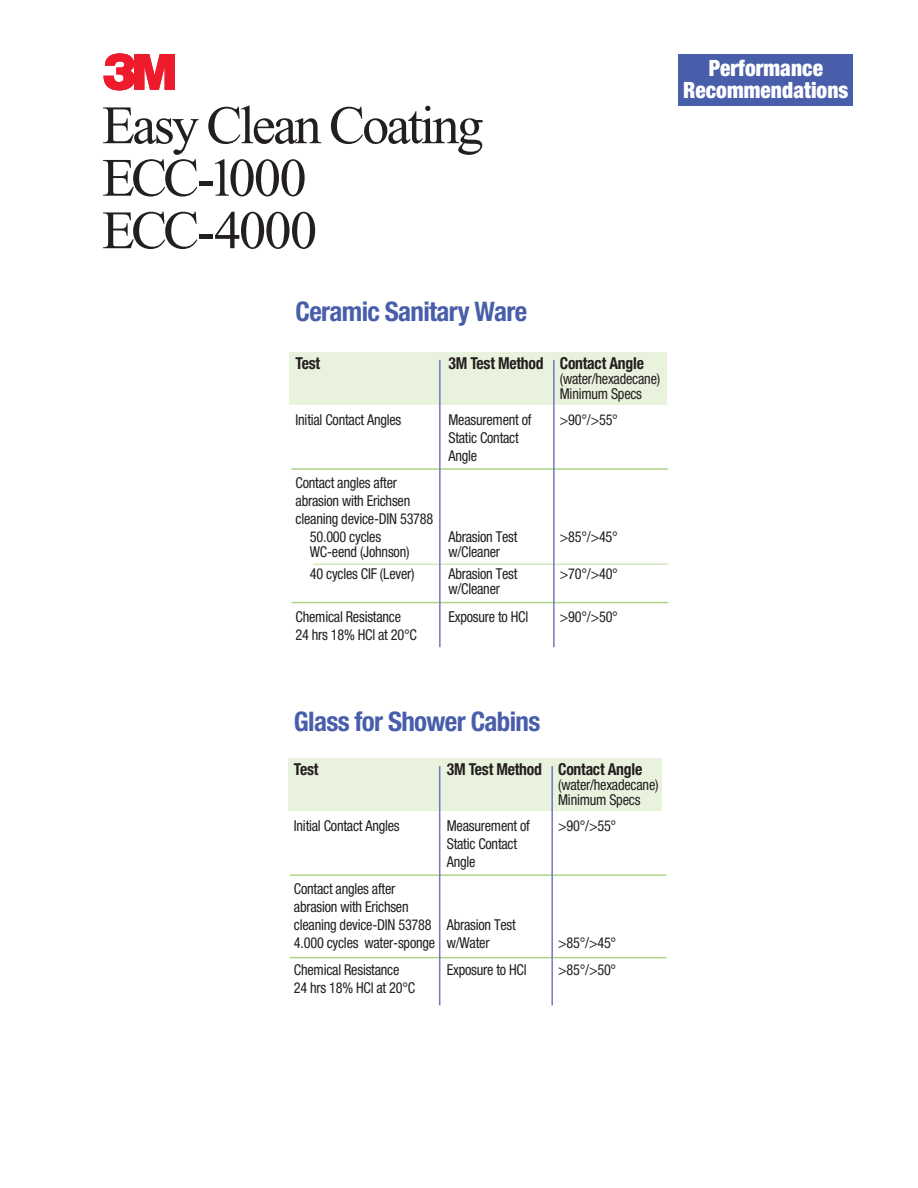
<style>
.page{position:relative;width:918px;height:1188px;background:#fff}
.page>*{position:absolute;margin:0;border:0;box-sizing:border-box;transform-origin:0 0}
.t1{font:54px/52.5px "Times New Roman";letter-spacing:-.05em;color:#231f1f}
.t2{font:54px "Logo 3 Mv 3 ps";color:#ee1b2d}
.t3{font:700 condensed 27px "Helvetica Neue";letter-spacing:-.025em;color:#495eaa}
.t4{font:900 condensed 22.5px/22.5px "Helvetica Neue";letter-spacing:.005em;color:#fff;text-align:center;scale:.95 1}
.t5{font:700 condensed 16.5px "Helvetica Neue";letter-spacing:-.015em;color:#231f1f;scale:.95 1}
.t6{font:condensed 15px/18px "Helvetica Neue";letter-spacing:-.015em;color:#231f1f;scale:.95 1}
</style>
<div class="page">
<div style="left:289px;top:352px;width:378px;height:52px;background:#e9f2dd"></div>
<div style="left:678px;top:54px;width:174px;height:52px;background:#495eaa"></div>
<hr style="left:291px;top:468px;width:377px;height:2px;background:#add584">
<hr style="left:291px;top:602px;width:377px;height:1px;background:#add584">
<hr style="left:313px;top:563px;width:355px;height:2px;background:#d5e9be">
<hr style="left:439px;top:360px;width:2px;height:287px;background:#717abb">
<hr style="left:553px;top:360px;width:2px;height:287px;background:#717abb">
<div style="left:289px;top:758px;width:373px;height:52px;background:#e9f2dd"></div>
<hr style="left:290px;top:874px;width:377px;height:2px;background:#add584">
<hr style="left:290px;top:957px;width:377px;height:1px;background:#add584">
<hr style="left:439px;top:766px;width:1px;height:239px;background:#717abb">
<hr style="left:551px;top:766px;width:2px;height:239px;background:#717abb">
<h1 class="t2" style="left:104px;top:40px;width:73px">3</h1>
<h1 class="t1" style="left:102px;top:104px;width:383px">Easy Clean Coating<br>ECC-1000<br>ECC-4000</h1>
<h2 class="t3" style="left:296px;top:301px;width:233px">Ceramic Sanitary Ware</h2>
<p class="t5" style="left:296px;top:357px;width:27px">Test</p>
<p class="t5" style="left:448px;top:357px;width:207px">3M Test Method Contact Angle</p>
<p class="t6" style="left:560px;top:372px;width:107px;line-height:15px">(water/hexadecane)<br>Minimum Specs</p>
<p class="t6" style="left:296px;top:412px;width:113px">Initial Contact Angles</p>
<p class="t6" style="left:448px;top:412px;width:89px">Measurement of</p>
<p class="t6" style="left:560px;top:412px;width:63px">&gt;90°/&gt;55°</p>
<p class="t6" style="left:448px;top:430px;width:76px">Static Contact<br>Angle</p>
<p class="t6" style="left:296px;top:475px;width:108px">Contact angles after</p>
<p class="t6" style="left:296px;top:493px;width:122px">abrasion with Erichsen</p>
<p class="t6" style="left:296px;top:511px;width:147px">cleaning device-DIN 53788</p>
<p class="t6" style="left:310px;top:529px;width:77px">50.000 cycles</p>
<p class="t6" style="left:448px;top:529px;width:74px">Abrasion Test</p>
<p class="t6" style="left:560px;top:529px;width:63px">&gt;85°/&gt;45°</p>
<p class="t6" style="left:310px;top:544px;width:106px">WC-eend (Johnson)</p>
<p class="t6" style="left:448px;top:544px;width:56px">w/Cleaner</p>
<p class="t6" style="left:310px;top:566px;width:112px">40 cycles CIF (Lever)</p>
<p class="t6" style="left:448px;top:566px;width:74px">Abrasion Test</p>
<p class="t6" style="left:560px;top:566px;width:63px">&gt;70°/&gt;40°</p>
<p class="t6" style="left:448px;top:581px;width:56px">w/Cleaner</p>
<p class="t6" style="left:296px;top:609px;width:113px">Chemical Resistance</p>
<p class="t6" style="left:448px;top:609px;width:86px">Exposure to HCl</p>
<p class="t6" style="left:560px;top:609px;width:63px">&gt;90°/&gt;50°</p>
<p class="t6" style="left:296px;top:627px;width:129px">24 hrs 18% HCl at 20°C</p>
<h3 class="t4" style="left:683px;top:59px;width:176px">Performance<br>Recommendations</h3>
<h2 class="t3" style="left:294px;top:712px;width:248px">Glass for Shower Cabins</h2>
<p class="t5" style="left:294px;top:763px;width:27px">Test</p>
<p class="t5" style="left:447px;top:763px;width:207px">3M Test Method Contact Angle</p>
<p class="t6" style="left:558px;top:778px;width:107px;line-height:15px">(water/hexadecane)<br>Minimum Specs</p>
<p class="t6" style="left:294px;top:818px;width:113px">Initial Contact Angles</p>
<p class="t6" style="left:447px;top:818px;width:89px">Measurement of</p>
<p class="t6" style="left:558px;top:818px;width:63px">&gt;90°/&gt;55°</p>
<p class="t6" style="left:447px;top:836px;width:76px">Static Contact<br>Angle</p>
<p class="t6" style="left:294px;top:881px;width:235px">Contact angles after<br>abrasion with Erichsen<br>cleaning device-DIN 53788 Abrasion Test<br>4.000 cycles water-sponge w/Water</p>
<p class="t6" style="left:558px;top:935px;width:63px">&gt;85°/&gt;45°</p>
<p class="t6" style="left:294px;top:962px;width:113px">Chemical Resistance</p>
<p class="t6" style="left:447px;top:962px;width:86px">Exposure to HCl</p>
<p class="t6" style="left:558px;top:962px;width:63px">&gt;85°/&gt;50°</p>
<p class="t6" style="left:294px;top:980px;width:129px">24 hrs 18% HCl at 20°C</p>
</div>
